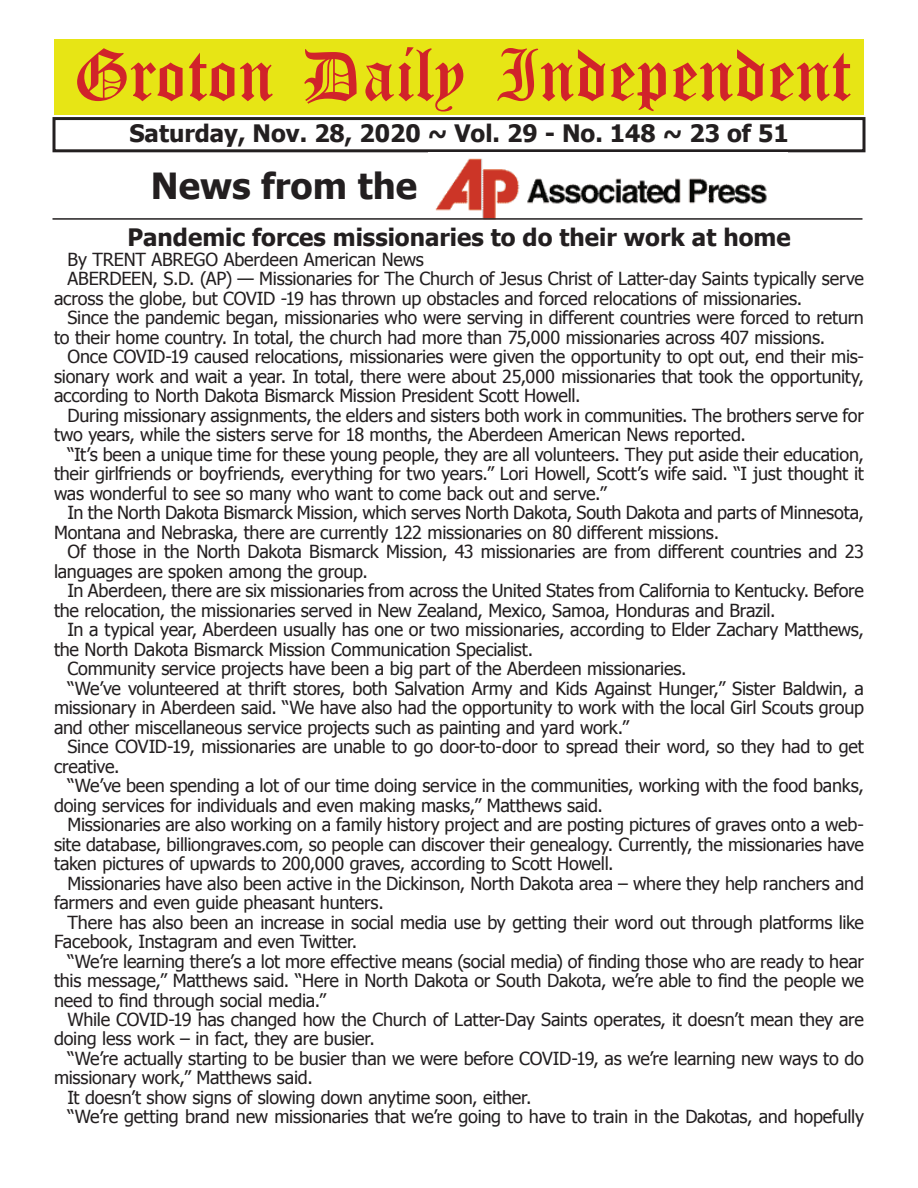
<style>
.page{position:relative;width:918px;height:1188px;background:#fff}
.page>*{position:absolute;margin:0;border:0;box-sizing:border-box;transform-origin:0 0}
.t1{font:54px "Old English Five";color:#d1232a}
.t2{font:700 36px "Tahoma";color:#231f20}
.t3{font:700 24px "Tahoma";color:#231f20}
.t4{font:18px "Tahoma";letter-spacing:-.01em;color:#231f20}
</style>
<div class="page">
<div style="left:52px;top:117px;width:814px;height:35px;border:3px solid #231f20"></div>
<div style="left:54px;top:40px;width:810px;height:75px;background:#e7e515"></div>
<img style="left:435px;top:158px;width:332px;height:60px">
<hr style="left:52px;top:218px;width:810px;height:2px;background:#231f20">
<h1 class="t1" style="left:73px;top:50px;width:779px">Groton Daily Independent</h1>
<h3 class="t3" style="left:129px;top:116px;width:661px">Saturday, Nov. 28, 2020 ~ Vol. 29 - No. 148 ~ 23 of 51</h3>
<h2 class="t2" style="left:151px;top:161px;width:268px">News from the</h2>
<h3 class="t3" style="left:127px;top:221px;width:665px">Pandemic forces missionaries to do their work at home</h3>
<p class="t4" style="left:68px;top:247px;width:358px">By TRENT ABREGO Aberdeen American News</p>
<p class="t4" style="left:68px;top:267px;width:798px">ABERDEEN, S.D. (AP) — Missionaries for The Church of Jesus Christ of Latter-day Saints typically serve</p>
<p class="t4" style="left:54px;top:286px;width:750px">across the globe, but COVID -19 has thrown up obstacles and forced relocations of missionaries.</p>
<p class="t4" style="left:68px;top:306px;width:798px">Since the pandemic began, missionaries who were serving in different countries were forced to return</p>
<p class="t4" style="left:54px;top:325px;width:773px">to their home country. In total, the church had more than 75,000 missionaries across 407 missions.</p>
<p class="t4" style="left:68px;top:345px;width:798px">Once COVID-19 caused relocations, missionaries were given the opportunity to opt out, end their mis-</p>
<p class="t4" style="left:54px;top:364px;width:811px">sionary work and wait a year. In total, there were about 25,000 missionaries that took the opportunity,</p>
<p class="t4" style="left:54px;top:384px;width:528px">according to North Dakota Bismarck Mission President Scott Howell.</p>
<p class="t4" style="left:68px;top:403px;width:798px">During missionary assignments, the elders and sisters both work in communities. The brothers serve for</p>
<p class="t4" style="left:54px;top:423px;width:693px">two years, while the sisters serve for 18 months, the Aberdeen American News reported.</p>
<p class="t4" style="left:68px;top:442px;width:798px">“It’s been a unique time for these young people, they are all volunteers. They put aside their education,</p>
<p class="t4" style="left:54px;top:462px;width:811px">their girlfriends or boyfriends, everything for two years.” Lori Howell, Scott’s wife said. “I just thought it</p>
<p class="t4" style="left:54px;top:481px;width:554px">was wonderful to see so many who want to come back out and serve.”</p>
<p class="t4" style="left:68px;top:501px;width:798px">In the North Dakota Bismarck Mission, which serves North Dakota, South Dakota and parts of Minnesota,</p>
<p class="t4" style="left:54px;top:520px;width:667px">Montana and Nebraska, there are currently 122 missionaries on 80 different missions.</p>
<p class="t4" style="left:68px;top:540px;width:798px">Of those in the North Dakota Bismarck Mission, 43 missionaries are from different countries and 23</p>
<p class="t4" style="left:54px;top:559px;width:315px">languages are spoken among the group.</p>
<p class="t4" style="left:68px;top:579px;width:798px">In Aberdeen, there are six missionaries from across the United States from California to Kentucky. Before</p>
<p class="t4" style="left:54px;top:598px;width:723px">the relocation, the missionaries served in New Zealand, Mexico, Samoa, Honduras and Brazil.</p>
<p class="t4" style="left:68px;top:618px;width:798px">In a typical year, Aberdeen usually has one or two missionaries, according to Elder Zachary Matthews,</p>
<p class="t4" style="left:54px;top:637px;width:481px">the North Dakota Bismarck Mission Communication Specialist.</p>
<p class="t4" style="left:68px;top:656px;width:621px">Community service projects have been a big part of the Aberdeen missionaries.</p>
<p class="t4" style="left:68px;top:676px;width:798px">“We’ve volunteered at thrift stores, both Salvation Army and Kids Against Hunger,” Sister Baldwin, a</p>
<p class="t4" style="left:54px;top:695px;width:812px">missionary in Aberdeen said. “We have also had the opportunity to work with the local Girl Scouts group</p>
<p class="t4" style="left:54px;top:715px;width:577px">and other miscellaneous service projects such as painting and yard work.”</p>
<p class="t4" style="left:68px;top:734px;width:798px">Since COVID-19, missionaries are unable to go door-to-door to spread their word, so they had to get</p>
<p class="t4" style="left:54px;top:754px;width:67px">creative.</p>
<p class="t4" style="left:68px;top:773px;width:798px">“We’ve been spending a lot of our time doing service in the communities, working with the food banks,</p>
<p class="t4" style="left:54px;top:793px;width:550px">doing services for individuals and even making masks,” Matthews said.</p>
<p class="t4" style="left:68px;top:812px;width:798px">Missionaries are also working on a family history project and are posting pictures of graves onto a web-</p>
<p class="t4" style="left:54px;top:832px;width:811px">site database, billiongraves.com, so people can discover their genealogy. Currently, the missionaries have</p>
<p class="t4" style="left:54px;top:851px;width:561px">taken pictures of upwards to 200,000 graves, according to Scott Howell.</p>
<p class="t4" style="left:68px;top:871px;width:798px">Missionaries have also been active in the Dickinson, North Dakota area – where they help ranchers and</p>
<p class="t4" style="left:54px;top:890px;width:331px">farmers and even guide pheasant hunters.</p>
<p class="t4" style="left:68px;top:910px;width:798px">There has also been an increase in social media use by getting their word out through platforms like</p>
<p class="t4" style="left:54px;top:929px;width:305px">Facebook, Instagram and even Twitter.</p>
<p class="t4" style="left:68px;top:949px;width:798px">“We’re learning there’s a lot more effective means (social media) of finding those who are ready to hear</p>
<p class="t4" style="left:54px;top:968px;width:811px">this message,” Matthews said. “Here in North Dakota or South Dakota, we’re able to find the people we</p>
<p class="t4" style="left:54px;top:988px;width:274px">need to find through social media.”</p>
<p class="t4" style="left:68px;top:1007px;width:798px">While COVID-19 has changed how the Church of Latter-Day Saints operates, it doesn’t mean they are</p>
<p class="t4" style="left:54px;top:1027px;width:322px">doing less work – in fact, they are busier.</p>
<p class="t4" style="left:68px;top:1046px;width:798px">“We’re actually starting to be busier than we were before COVID-19, as we’re learning new ways to do</p>
<p class="t4" style="left:54px;top:1066px;width:260px">missionary work,” Matthews said.</p>
<p class="t4" style="left:68px;top:1085px;width:465px">It doesn’t show signs of slowing down anytime soon, either.</p>
<p class="t4" style="left:68px;top:1105px;width:798px">“We’re getting brand new missionaries that we’re going to have to train in the Dakotas, and hopefully</p>
</div>
